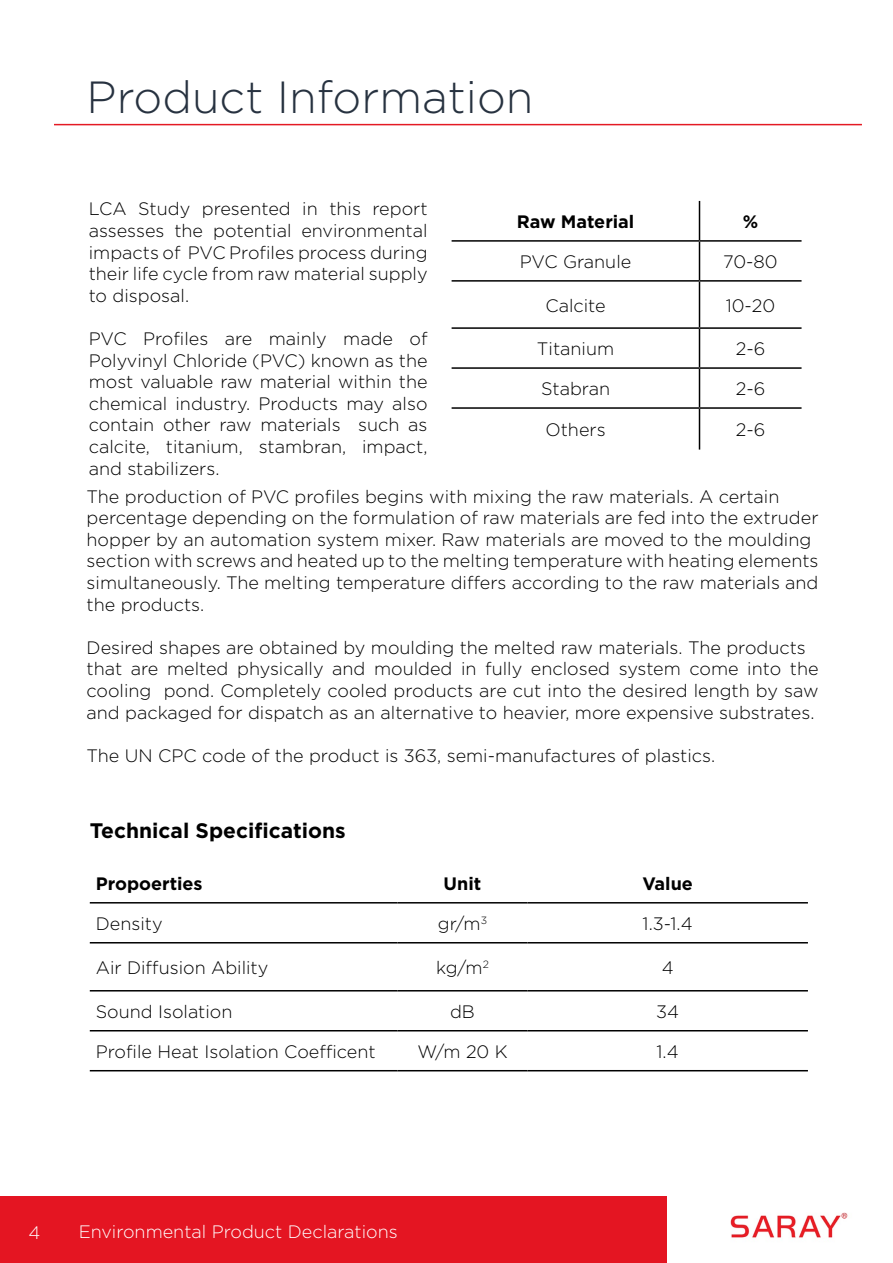
<style>
.page{position:relative;width:893px;height:1263px;background:#fff}
.page>*{position:absolute;margin:0;border:0;box-sizing:border-box;transform-origin:0 0}
.t1{font:300 45px "Gotham";color:#273240}
.t2{font:700 21px "Gotham";color:#000}
.t3{font:300 18px/21.6px "Gotham";color:#000;text-align:justify}
.t4{font:300 18px "Gotham";color:#fff}
.t5{font:700 18px "Gotham";color:#000}
</style>
<div class="page">
<div style="left:0;top:1196px;width:666px;height:67px;background:#e41522"></div>
<img style="left:730px;top:1212px;width:118px;height:26px">
<hr style="left:699px;top:201px;width:1px;height:39px;background:#000">
<hr style="left:452px;top:240px;width:247px;height:2px;background:#000">
<hr style="left:699px;top:240px;width:102px;height:2px;background:#000">
<hr style="left:699px;top:242px;width:1px;height:38px;background:#000">
<hr style="left:452px;top:280px;width:247px;height:2px;background:#000">
<hr style="left:699px;top:280px;width:102px;height:2px;background:#000">
<hr style="left:699px;top:282px;width:1px;height:45px;background:#000">
<hr style="left:452px;top:327px;width:247px;height:2px;background:#000">
<hr style="left:699px;top:327px;width:102px;height:2px;background:#000">
<hr style="left:699px;top:329px;width:1px;height:38px;background:#000">
<hr style="left:452px;top:367px;width:247px;height:2px;background:#000">
<hr style="left:699px;top:367px;width:102px;height:2px;background:#000">
<hr style="left:699px;top:369px;width:1px;height:38px;background:#000">
<hr style="left:452px;top:407px;width:247px;height:2px;background:#000">
<hr style="left:699px;top:407px;width:102px;height:2px;background:#000">
<hr style="left:699px;top:409px;width:1px;height:41px;background:#000">
<hr style="left:90px;top:902px;width:308px;height:1px;background:#000">
<hr style="left:398px;top:902px;width:129px;height:1px;background:#000">
<hr style="left:527px;top:902px;width:281px;height:1px;background:#000">
<hr style="left:90px;top:942px;width:308px;height:1px;background:#000">
<hr style="left:398px;top:942px;width:129px;height:1px;background:#000">
<hr style="left:527px;top:942px;width:281px;height:1px;background:#000">
<hr style="left:90px;top:990px;width:308px;height:1px;background:#000">
<hr style="left:398px;top:990px;width:129px;height:1px;background:#000">
<hr style="left:527px;top:990px;width:281px;height:1px;background:#000">
<hr style="left:90px;top:1030px;width:308px;height:1px;background:#000">
<hr style="left:398px;top:1030px;width:129px;height:1px;background:#000">
<hr style="left:527px;top:1030px;width:281px;height:1px;background:#000">
<hr style="left:90px;top:1070px;width:308px;height:1px;background:#000">
<hr style="left:398px;top:1070px;width:129px;height:1px;background:#000">
<hr style="left:527px;top:1070px;width:281px;height:1px;background:#000">
<hr style="left:54px;top:124px;width:808px;height:1px;background:#e41a24">
<h1 class="t1" style="left:87px;top:68px;width:448px">Product Information</h1>
<p class="t3" style="left:89px;top:198px;width:340px">LCA Study presented in this report assesses the potential environmental impacts of PVC Profiles process during their life cycle from raw material supply to disposal.</p>
<p class="t3" style="left:89px;top:327px;width:340px">PVC Profiles are mainly made of Polyvinyl Chloride (PVC) known as the most valuable raw material within the chemical industry. Products may also contain other raw materials such as calcite, titanium, stambran, impact, and stabilizers.</p>
<p class="t3" style="left:87px;top:485px;width:733px;text-align:left">The production of PVC profiles begins with mixing the raw materials. A certain percentage depending on the formulation of raw materials are fed into the extruder hopper by an automation system mixer. Raw materials are moved to the moulding section with screws and heated up to the melting temperature with heating elements simultaneously. The melting temperature differs according to the raw materials and the products.</p>
<p class="t3" style="left:87px;top:636px;width:733px;text-align:left">Desired shapes are obtained by moulding the melted raw materials. The products that are melted physically and moulded in fully enclosed system come into the cooling pond. Completely cooled products are cut into the desired length by saw and packaged for dispatch as an alternative to heavier, more expensive substrates.</p>
<p class="t3" style="left:87px;top:744px;width:630px">The UN CPC code of the product is 363, semi-manufactures of plastics.</p>
<p class="t5" style="left:517px;top:210px;width:119px">Raw Material</p>
<p class="t5" style="left:743px;top:210px;width:17px">%</p>
<p class="t3" style="left:520px;top:250px;width:113px">PVC Granule</p>
<p class="t3" style="left:723px;top:250px;width:56px">70-80</p>
<p class="t3" style="left:545px;top:294px;width:62px">Calcite</p>
<p class="t3" style="left:726px;top:294px;width:51px">10-20</p>
<p class="t3" style="left:537px;top:338px;width:79px">Titanium</p>
<p class="t3" style="left:736px;top:338px;width:31px">2-6</p>
<p class="t3" style="left:541px;top:378px;width:70px">Stabran</p>
<p class="t3" style="left:736px;top:378px;width:31px">2-6</p>
<p class="t3" style="left:545px;top:418px;width:62px">Others</p>
<p class="t3" style="left:736px;top:418px;width:31px">2-6</p>
<p class="t2" style="left:90px;top:817px;width:257px">Technical Specifications</p>
<p class="t5" style="left:96px;top:872px;width:108px">Propoerties</p>
<p class="t5" style="left:444px;top:872px;width:39px">Unit</p>
<p class="t5" style="left:642px;top:872px;width:52px">Value</p>
<p class="t3" style="left:96px;top:912px;width:68px">Density</p>
<p class="t3" style="left:438px;top:912px;width:51px">gr/m<sup>3</sup></p>
<p class="t3" style="left:643px;top:912px;width:52px">1.3-1.4</p>
<p class="t3" style="left:96px;top:956px;width:174px">Air Diffusion Ability</p>
<p class="t3" style="left:436px;top:956px;width:54px">kg/m<sup>2</sup></p>
<p class="t3" style="left:662px;top:956px;width:13px">4</p>
<p class="t3" style="left:96px;top:1000px;width:138px">Sound Isolation</p>
<p class="t3" style="left:450px;top:1000px;width:26px">dB</p>
<p class="t3" style="left:656px;top:1000px;width:24px">34</p>
<p class="t3" style="left:96px;top:1040px;width:281px">Profile Heat Isolation Coefficent</p>
<p class="t3" style="left:417px;top:1040px;width:92px">W/m 20 K</p>
<p class="t3" style="left:657px;top:1040px;width:24px">1.4</p>
<p class="t4" style="left:28px;top:1221px;width:13px">4</p>
<p class="t4" style="left:79px;top:1220px;width:321px">Environmental Product Declarations</p>
</div>
